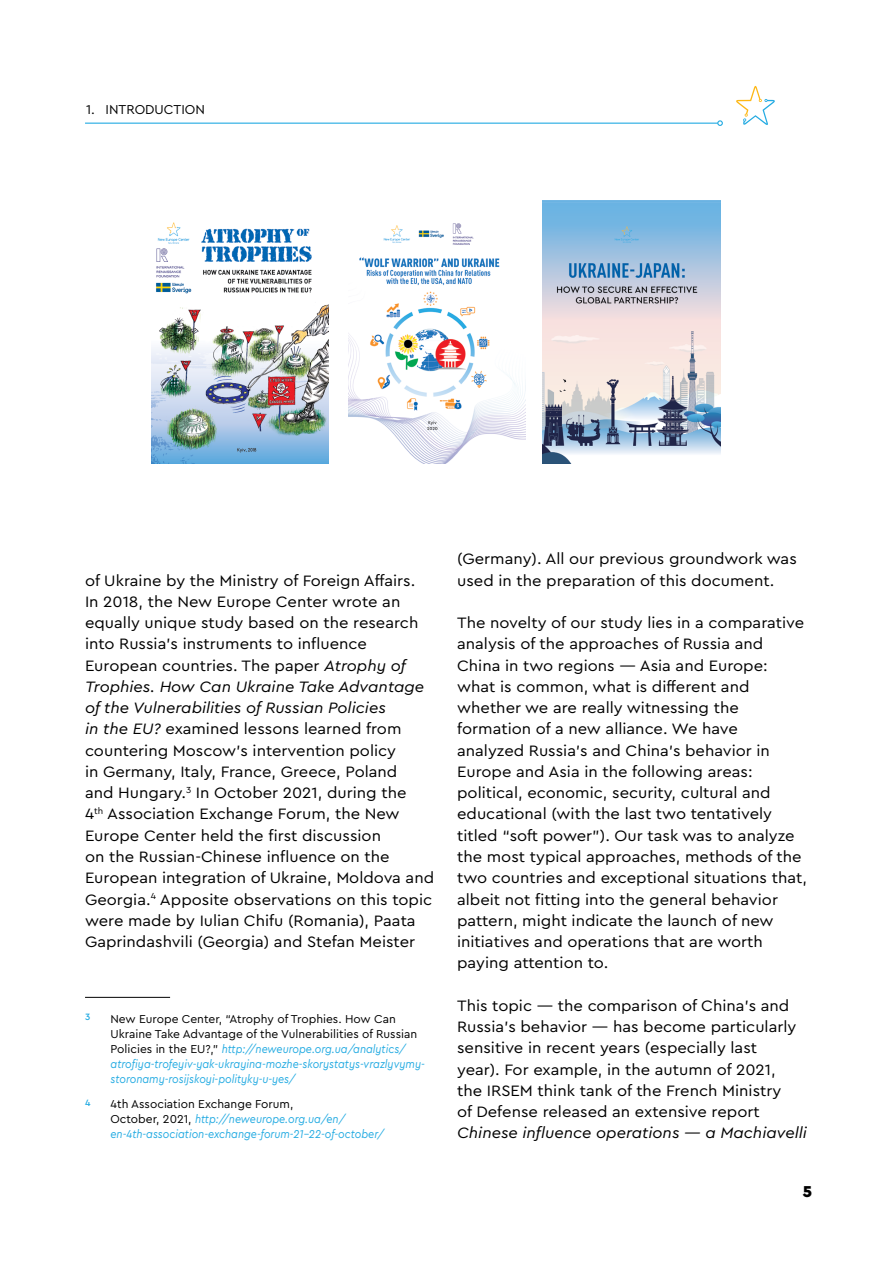
<style>
.page{position:relative;width:893px;height:1263px;background:#fff}
.page>*{position:absolute;margin:0;border:0;box-sizing:border-box;transform-origin:0 0}
.t1{font:900 16.5px "Cera Pro";color:#000}
.t2{font:15.75px/21.3px "Cera Pro";color:#000;scale:1.05 1}
.t3{font:italic 15.75px "Cera Pro";color:#000;scale:1.05 1}
.t4{font:13.5px "Cera Pro";color:#000}
.t5{font:italic 12px/15px "Cera Pro";color:#24abe2;scale:.9 1}
.t6{font:500 9.6px "Cera Pro";color:#24abe2}
.s1{font-style:italic}
.s2{font-style:normal;color:#000}
</style>
<div class="page">
<svg style="left:736px;top:85px;width:39px;height:40px"></svg>
<hr style="left:85px;top:123px;width:633px;height:1px;background:#24abe2">
<svg style="left:717px;top:120px;width:6px;height:6px"></svg>
<hr style="left:85px;top:997px;width:85px;height:1px;background:#000">
<img style="left:152px;top:222px;width:177px;height:242px">
<img style="left:348px;top:223px;width:177px;height:241px">
<img style="left:543px;top:203px;width:177px;height:261px">
<p class="t4" style="left:86px;top:100px;width:33px">1. Introduction</p>
<p class="t2" style="left:85px;top:569px;width:334px">of Ukraine by the Ministry of Foreign Affairs.<br>In 2018, the New Europe Center wrote an equally unique study based on the research into Russia’s instruments to influence European countries. The paper <span class="s1">Atrophy of Trophies. How Can Ukraine Take Advantage of the Vulnerabilities of Russian Policies<br>in the EU?</span> examined lessons learned from countering Moscow’s intervention policy<br>in Germany, Italy, France, Greece, Poland<br>and Hungary.<sup>3</sup> In October 2021, during the<br>4<sup>th</sup> Association Exchange Forum, the New Europe Center held the first discussion<br>on the Russian-Chinese influence on the European integration of Ukraine, Moldova and Georgia.<sup>4</sup> Apposite observations on this topic were made by Iulian Chifu (Romania), Paata Gaprindashvili (Georgia) and Stefan Meister</p>
<p class="t6" style="left:85px;top:1011px;width:7px">3</p>
<p class="t5" style="left:111px;top:1011px;width:351px"><span class="s2">New Europe Center, “Atrophy of Trophies. How Can Ukraine Take Advantage of the Vulnerabilities of Russian Policies in the EU?,”</span> http://neweurope.org.ua/analytics/ atrofiya-trofeyiv-yak-ukrayina-mozhe-skorystatys-vrazlyvymy&shy;storonamy-rosijskoyi-polityky-u-yes/</p>
<p class="t6" style="left:85px;top:1096px;width:7px">4</p>
<p class="t5" style="left:111px;top:1096px;width:305px"><span class="s2">4th Association Exchange Forum,<br>October, 2021,</span> http://neweurope.org.ua/en/ en-4th-association-exchange-forum-21-22-of-october/</p>
<p class="t2" style="left:457px;top:548px;width:325px">(Germany). All our previous groundwork was used in the preparation of this document.</p>
<p class="t2" style="left:457px;top:611px;width:335px">The novelty of our study lies in a comparative analysis of the approaches of Russia and China in two regions — Asia and Europe: what is common, what is different and whether we are really witnessing the formation of a new alliance. We have analyzed Russia’s and China’s behavior in Europe and Asia in the following areas: political, economic, security, cultural and educational (with the last two tentatively titled “soft power”). Our task was to analyze the most typical approaches, methods of the two countries and exceptional situations that, albeit not fitting into the general behavior pattern, might indicate the launch of new initiatives and operations that are worth paying attention to.</p>
<p class="t2" style="left:457px;top:994px;width:325px">This topic — the comparison of China’s and Russia’s behavior — has become particularly sensitive in recent years (especially last year). For example, in the autumn of 2021, the IRSEM think tank of the French Ministry of Defense released an extensive report</p>
<p class="t3" style="left:457px;top:1123px;width:335px">Chinese influence operations — a Machiavelli</p>
<p class="t1" style="left:803px;top:1180px;width:11px">5</p>
</div>
